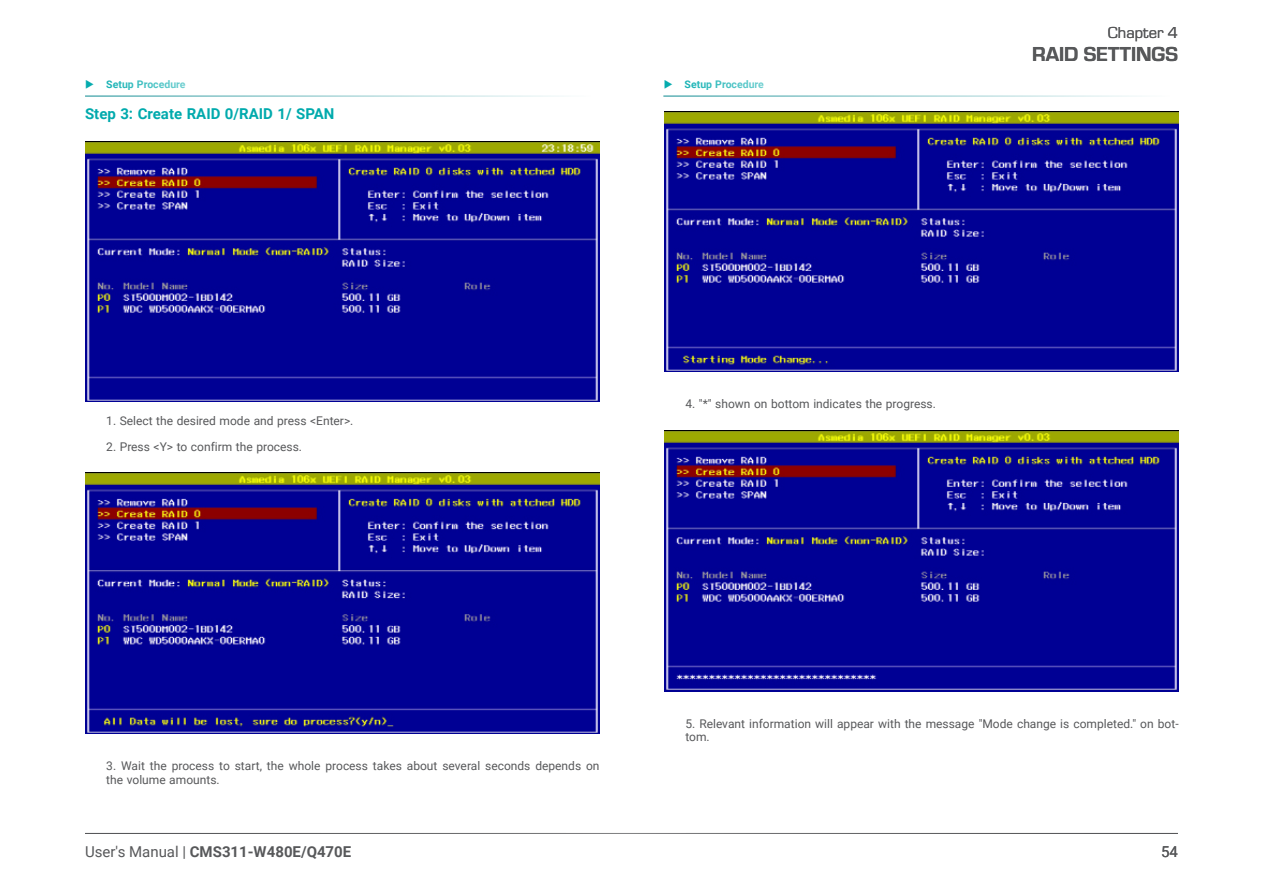
<style>
.page{position:relative;width:1263px;height:893px;background:#fff}
.page>*{position:absolute;margin:0;border:0;box-sizing:border-box;transform-origin:0 0}
.t1{font:700 21px "Eurostile";color:#57585a}
.t2{font:16.5px "Eurostile";color:#57585a}
.t3{font:700 15px "Roboto";color:#57585a}
.Heading_4{font:700 15px "Roboto";color:#00aaad}
.t4{font:15px "Roboto";color:#57585a}
.Items{font:12px/13.5px "Roboto";color:#57585a}
.t5{font:700 10.5px "Roboto";color:#00aaad}
.s1{font-weight:400}
</style>
<div class="page">
<hr style="left:85px;top:833px;width:1093px;height:1px;background:#57585a">
<img style="left:85px;top:141px;width:515px;height:261px">
<img style="left:85px;top:473px;width:515px;height:261px">
<hr style="left:85px;top:95px;width:515px;height:2px;background:#2e9aa0">
<hr style="left:663px;top:95px;width:515px;height:2px;background:#2e9aa0">
<img style="left:664px;top:111px;width:515px;height:261px">
<img style="left:664px;top:430px;width:515px;height:261px">
<p class="t5" style="left:106px;top:76px;width:81px">Setup Procedure</p>
<p class="t5" style="left:685px;top:76px;width:81px">Setup Procedure</p>
<p class="Heading_4" style="left:85px;top:103px;width:251px">Step 3: Create RAID 0/RAID 1/ SPAN</p>
<p class="t2" style="left:1108px;top:22px;width:72px">Chapter 4</p>
<p class="t1" style="left:1032px;top:39px;width:147px">RAID SETTINGS</p>
<p class="Items" style="left:106px;top:413px;width:249px">1. Select the desired mode and press &lt;Enter&gt;.</p>
<p class="Items" style="left:106px;top:440px;width:197px">2. Press &lt;Y&gt; to confirm the process.</p>
<p class="Items" style="left:685px;top:397px;width:252px">4. "*" shown on bottom indicates the progress.</p>
<p class="Items" style="left:106px;top:759px;width:495px">3. Wait the process to start, the whole process takes about several seconds depends on the volume amounts.</p>
<p class="t3" style="left:85px;top:841px;width:268px"><span class="s1">User's Manual |</span> CMS311-W480E/Q470E</p>
<p class="Items" style="left:685px;top:716px;width:495px">5. Relevant information will appear with the message "Mode change is completed." on bot&shy;tom.</p>
<p class="t4" style="left:1161px;top:841px;width:18px">54</p>
</div>
